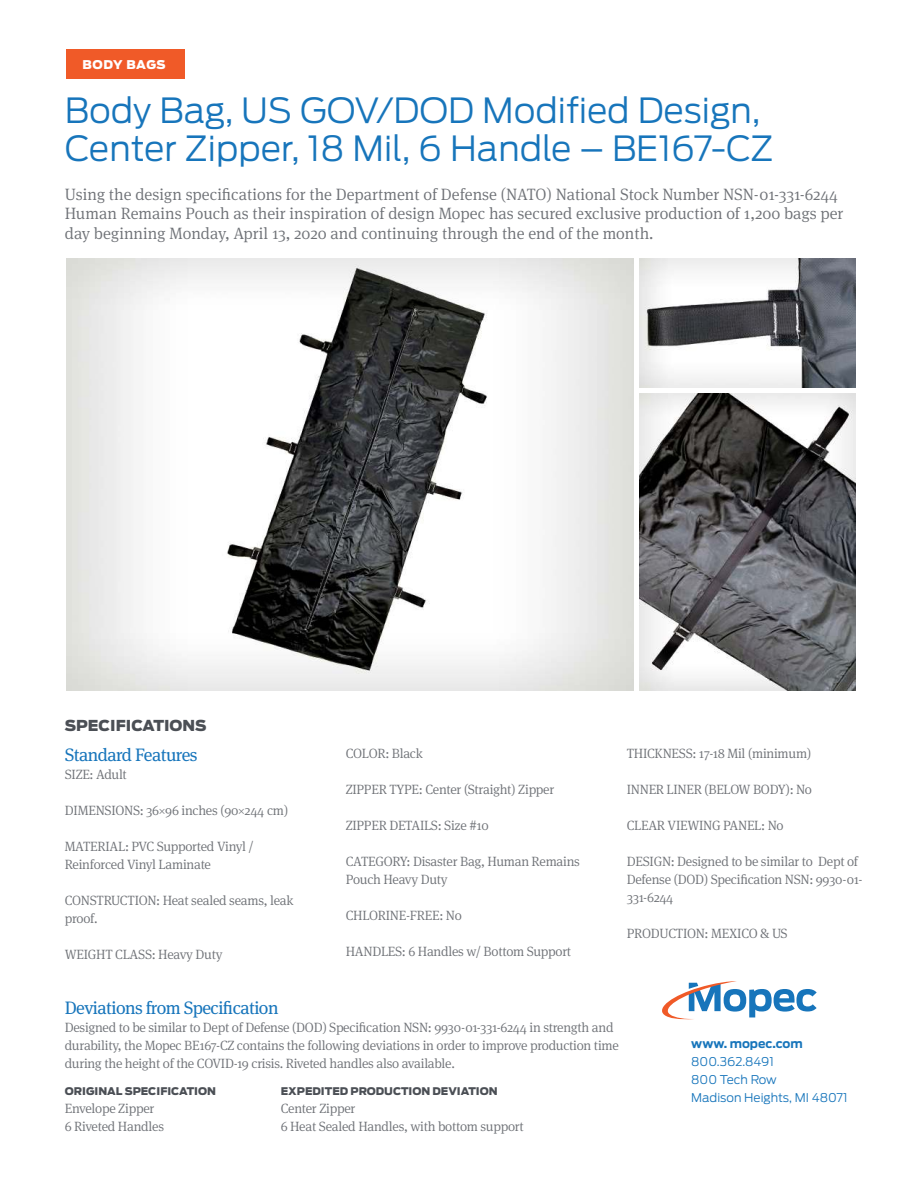
<style>
.page{position:relative;width:918px;height:1188px;background:#fff}
.page>*{position:absolute;margin:0;border:0;box-sizing:border-box;transform-origin:0 0}
.t1{font:300 34.5px/37.5px "Antenna";color:#1775bb}
.t2{font:18px "Meta Serif OT";letter-spacing:-.03em;color:#1775bb}
.t3{font:300 16.5px/19.5px "Meta Serif OT";color:#6f7277}
.t4{font:900 15px "Antenna";color:#4b4f55}
.t5{font:300 13.5px/18px "Meta Serif OT";letter-spacing:-.02em;color:#6f7277}
.t6{font:300 12px/18px "Antenna";color:#1775bb}
.t7{font:700 12px "Antenna";color:#1775bb}
.t8{font:900 12px "Antenna";letter-spacing:.035em;color:#fff}
.t9{font:900 10.5px "Antenna";color:#4b4f55}
</style>
<div class="page">
<div style="left:66px;top:49px;width:119px;height:30px;background:#f05a28"></div>
<svg style="left:662px;top:981px;width:155px;height:38px"></svg>
<img style="left:66px;top:258px;width:567px;height:432px">
<img style="left:639px;top:258px;width:216px;height:130px">
<img style="left:639px;top:393px;width:216px;height:297px">
<p class="t8" style="left:83px;top:57px;width:84px">BODY BAGS</p>
<h1 class="t1" style="left:65px;top:94px;width:710px">Body Bag, US GOV/DOD Modified Design,<br>Center Zipper, 18 Mil, 6 Handle – BE167-CZ</h1>
<p class="t3" style="left:65px;top:185px;width:780px">Using the design specifications for the Department of Defense (NATO) National Stock Number NSN-01-331-6244<br>Human Remains Pouch as their inspiration of design Mopec has secured exclusive production of 1,200 bags per day beginning Monday, April 13, 2020 and continuing through the end of the month.</p>
<p class="t4" style="left:65px;top:717px;width:143px">SPECIFICATIONS</p>
<h2 class="t2" style="left:65px;top:748px;width:134px">Standard Features</h2>
<p class="t5" style="left:65px;top:766px;width:64px">SIZE: Adult</p>
<p class="t5" style="left:65px;top:802px;width:225px">DIMENSIONS: 36×96 inches (90×244 cm)</p>
<p class="t5" style="left:65px;top:838px;width:191px">MATERIAL: PVC Supported Vinyl /<br>Reinforced Vinyl Laminate</p>
<p class="t5" style="left:65px;top:892px;width:230px">CONSTRUCTION: Heat sealed seams, leak proof.</p>
<p class="t5" style="left:65px;top:946px;width:159px">WEIGHT CLASS: Heavy Duty</p>
<p class="t5" style="left:346px;top:745px;width:79px">COLOR: Black</p>
<p class="t5" style="left:346px;top:781px;width:210px">ZIPPER TYPE: Center (Straight) Zipper</p>
<p class="t5" style="left:346px;top:817px;width:145px">ZIPPER DETAILS: Size #10</p>
<p class="t5" style="left:346px;top:853px;width:236px">CATEGORY: Disaster Bag, Human Remains<br>Pouch Heavy Duty</p>
<p class="t5" style="left:346px;top:907px;width:118px">CHLORINE-FREE: No</p>
<p class="t5" style="left:346px;top:943px;width:227px">HANDLES: 6 Handles w/ Bottom Support</p>
<p class="t5" style="left:627px;top:745px;width:186px">THICKNESS: 17-18 Mil (minimum)</p>
<p class="t5" style="left:627px;top:781px;width:187px">INNER LINER (BELOW BODY): No</p>
<p class="t5" style="left:627px;top:817px;width:158px">CLEAR VIEWING PANEL: No</p>
<p class="t5" style="left:627px;top:853px;width:237px">DESIGN: Designed to be similar to Dept of<br>Defense (DOD) Specification NSN: 9930-01-<br>331-6244</p>
<p class="t5" style="left:627px;top:925px;width:162px">PRODUCTION: MEXICO &amp; US</p>
<h2 class="t2" style="left:65px;top:1001px;width:215px">Deviations from Specification</h2>
<p class="t5" style="left:65px;top:1019px;width:556px">Designed to be similar to Dept of Defense (DOD) Specification NSN: 9930-01-331-6244 in strength and durability, the Mopec BE167-CZ contains the following deviations in order to improve production time during the height of the COVID-19 crisis. Riveted handles also available.</p>
<p class="t9" style="left:65px;top:1085px;width:153px">ORIGINAL SPECIFICATION</p>
<p class="t9" style="left:281px;top:1085px;width:218px">EXPEDITED PRODUCTION DEVIATION</p>
<p class="t5" style="left:65px;top:1100px;width:91px">Envelope Zipper</p>
<p class="t5" style="left:281px;top:1100px;width:76px">Center Zipper</p>
<p class="t5" style="left:65px;top:1118px;width:101px">6 Riveted Handles</p>
<p class="t5" style="left:281px;top:1118px;width:245px">6 Heat Sealed Handles, with bottom support</p>
<p class="t7" style="left:691px;top:1037px;width:113px">www. mopec.com</p>
<p class="t6" style="left:691px;top:1053px;width:158px">800.362.8491<br>800 Tech Row<br>Madison Heights, MI 48071</p>
</div>
